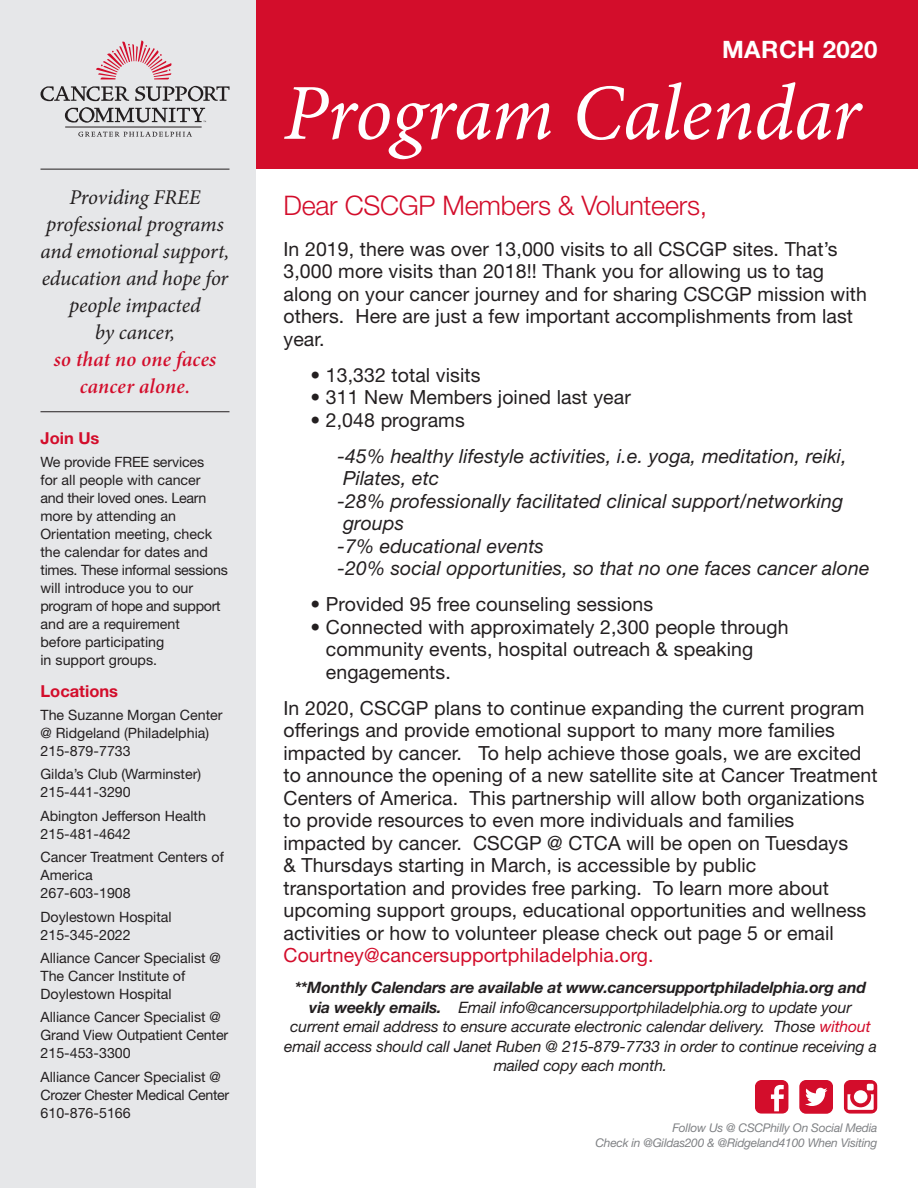
<style>
.page{position:relative;width:918px;height:1188px;background:#fff}
.page>*{position:absolute;margin:0;border:0;box-sizing:border-box;transform-origin:0 0}
.t1{font:italic 79.5px "Minion Pro";letter-spacing:-.005em;color:#fff}
.t2{font:300 27px "Helvetica Neue LT Std";letter-spacing:-.01em;color:#d30d2b}
.t3{font:700 24px "Helvetica Neue LT Std";letter-spacing:.02em;color:#fff}
.t4{font:italic 21px/27px "Minion Pro";letter-spacing:-.01em;color:#231f20;text-align:center}
.t5{font:21px/27px "Minion Pro Semibold It Subh";letter-spacing:.015em;color:#d30d2b;text-align:center}
.t6{font:19.5px/22.5px "Helvetica Neue LT Std";letter-spacing:.005em;color:#231f20}
.t7{font:italic 19.5px/22.5px "Helvetica Neue LT Std";letter-spacing:.005em;color:#231f20}
.t8{font:19.5px "Helvetica Neue LT Std";letter-spacing:.005em;color:#d30d2b}
.t9{font:700 16.5px "Helvetica Neue LT Std";color:#d30d2b}
.t10{font:italic 15.75px/19.5px "Helvetica Neue LT Std";letter-spacing:-.01em;color:#231f20;text-align:center}
.t11{font:14.25px/18px "Helvetica Neue LT Std";color:#231f20}
.t12{font:italic 12px/15px "Helvetica Neue LT Std";letter-spacing:-.02em;color:#808285;text-align:right}
.s1{font-weight:700}
.s2{color:#d30d2b}
</style>
<div class="page">
<div style="left:0;top:0;width:256px;height:1188px;background:#e6e7e9"></div>
<div style="left:256px;top:0;width:662px;height:169px;background:#d30d2b"></div>
<svg style="left:78px;top:132px;width:114px;height:5px"></svg>
<svg style="left:41px;top:86px;width:189px;height:15px"></svg>
<svg style="left:96px;top:40px;width:76px;height:39px"></svg>
<hr style="left:65px;top:127px;width:137px;height:1px;background:#231f20">
<svg style="left:65px;top:107px;width:141px;height:16px"></svg>
<hr style="left:40px;top:411px;width:190px;height:1px;background:#231f20">
<hr style="left:40px;top:169px;width:190px;height:1px;background:#231f20">
<svg style="left:755px;top:1080px;width:34px;height:34px"></svg>
<svg style="left:844px;top:1080px;width:34px;height:34px"></svg>
<svg style="left:799px;top:1080px;width:34px;height:34px"></svg>
<p class="t4" style="left:40px;top:183px;width:191px">Providing FREE professional programs and emotional support, education and hope for people impacted<br>by cancer,</p>
<p class="t5" style="left:54px;top:346px;width:164px">so that no one faces cancer alone.</p>
<p class="t9" style="left:40px;top:428px;width:60px">Join Us</p>
<p class="t11" style="left:40px;top:453px;width:189px">We provide FREE services<br>for all people with cancer<br>and their loved ones. Learn more by attending an<br>Orientation meeting, check the calendar for dates and times. These informal sessions will introduce you to our program of hope and support and are a requirement<br>before participating<br>in support groups.</p>
<p class="t9" style="left:40px;top:681px;width:79px">Locations</p>
<p class="t11" style="left:40px;top:706px;width:184px">The Suzanne Morgan Center @ Ridgeland (Philadelphia)<br>215-879-7733</p>
<p class="t11" style="left:40px;top:765px;width:162px">Gilda’s Club (Warminster)<br>215-441-3290</p>
<p class="t11" style="left:40px;top:807px;width:167px">Abington Jefferson Health<br>215-481-4642</p>
<p class="t11" style="left:40px;top:848px;width:185px">Cancer Treatment Centers of<br>America<br>267-603-1908</p>
<p class="t11" style="left:40px;top:907px;width:133px">Doylestown Hospital<br>215-345-2022</p>
<p class="t11" style="left:40px;top:949px;width:182px">Alliance Cancer Specialist @<br>The Cancer Institute of<br>Doylestown Hospital</p>
<p class="t11" style="left:40px;top:1008px;width:189px">Alliance Cancer Specialist @<br>Grand View Outpatient Center<br>215-453-3300</p>
<p class="t11" style="left:40px;top:1068px;width:190px">Alliance Cancer Specialist @<br>Crozer Chester Medical Center<br>610-876-5166</p>
<p class="t3" style="left:722px;top:34px;width:157px">MARCH 2020</p>
<h1 class="t1" style="left:284px;top:59px;width:579px">Program Calendar</h1>
<h2 class="t2" style="left:284px;top:189px;width:425px">Dear CSCGP Members &amp; Volunteers,</h2>
<p class="t6" style="left:284px;top:237px;width:585px">In 2019, there was over 13,000 visits to all CSCGP sites. That’s 3,000 more visits than 2018!! Thank you for allowing us to tag along on your cancer journey and for sharing CSCGP mission with others. Here are just a few important accomplishments from last year.</p>
<p class="t6" style="left:311px;top:363px;width:171px">• 13,332 total visits</p>
<p class="t6" style="left:311px;top:386px;width:322px">• 311 New Members joined last year</p>
<p class="t6" style="left:311px;top:408px;width:156px">• 2,048 programs</p>
<p class="t7" style="left:337px;top:444px;width:533px">-45% healthy lifestyle activities, i.e. yoga, meditation, reiki, Pilates, etc<br>-28% professionally facilitated clinical support/networking groups<br>-7% educational events<br>-20% social opportunities, so that no one faces cancer alone</p>
<p class="t6" style="left:311px;top:593px;width:344px">• Provided 95 free counseling sessions</p>
<p class="t6" style="left:326px;top:615px;width:464px;text-indent:-15px">• Connected with approximately 2,300 people through community events, hospital outreach &amp; speaking engagements.</p>
<p class="t6" style="left:284px;top:696px;width:596px">In 2020, CSCGP plans to continue expanding the current program offerings and provide emotional support to many more families impacted by cancer. To help achieve those goals, we are excited to announce the opening of a new satellite site at Cancer Treatment Centers of America. This partnership will allow both organizations to provide resources to even more individuals and families impacted by cancer. CSCGP @ CTCA will be open on Tuesdays<br>&amp; Thursdays starting in March, is accessible by public transportation and provides free parking. To learn more about upcoming support groups, educational opportunities and wellness activities or how to volunteer please check out page 5 or email</p>
<p class="t8" style="left:284px;top:943px;width:372px">Courtney@cancersupportphiladelphia.org.</p>
<p class="t10" style="left:284px;top:978px;width:594px"><span class="s1">**Monthly Calendars are available at www.cancersupportphiladelphia.org and via weekly emails.</span> Email info@cancersupportphiladelphia.org to update your current email address to ensure accurate electronic calendar delivery. Those <span class="s2">without </span>email access should call Janet Ruben @ 215-879-7733 in order to continue receiving a mailed copy each month.</p>
<p class="t12" style="left:596px;top:1121px;width:283px">Follow Us @ CSCPhilly On Social Media<br>Check in @Gildas200 &amp; @Ridgeland4100 When Visiting</p>
</div>
